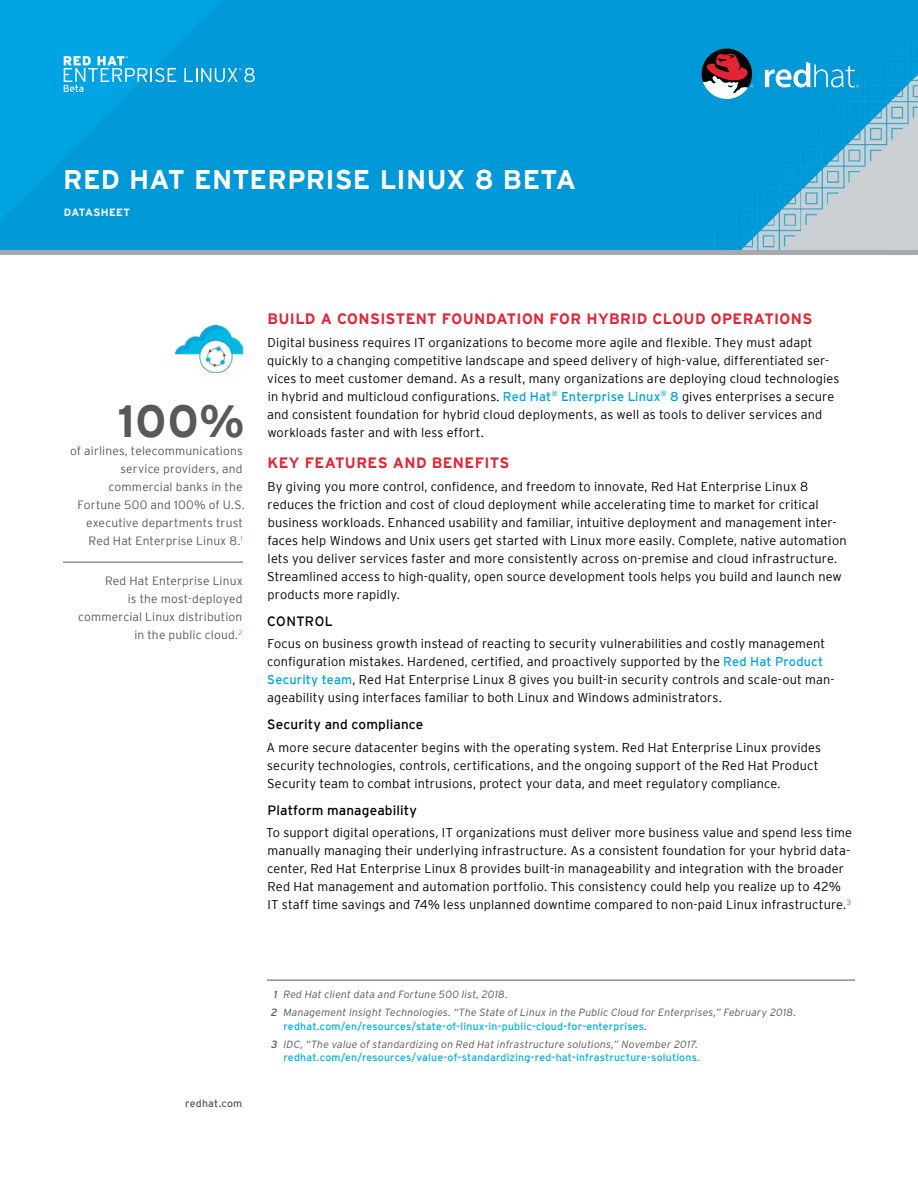
<style>
.page{position:relative;width:918px;height:1188px;background:#fff}
.page>*{position:absolute;margin:0;border:0;box-sizing:border-box;transform-origin:0 0}
.t1{font:700 45px "Interstate";color:#58595b}
.t2{font:700 27px "Interstate";letter-spacing:.01em;color:#fff}
.t3{font:700 15px "Interstate";letter-spacing:.025em;color:#e22434}
.t4{font:13.5px "Interstate";letter-spacing:.015em;color:#000}
.t5{font:300 12.75px/18px "Interstate";letter-spacing:.01em;color:#000}
.t6{font:300 12px/18px "Interstate";letter-spacing:.015em;color:#58595b;text-align:right}
.t7{font:italic 300 10.5px/18px "Interstate";letter-spacing:.015em;color:#58595b}
.t8{font:10.5px "Interstate";letter-spacing:.02em;color:#00b1e8}
.t9{font:10.5px "Interstate";letter-spacing:.02em;color:#58595b}
.t10{font:700 10.5px "Interstate";letter-spacing:.035em;color:#fff}
.s1{font-weight:400;color:#00a4e3}
.s2{font-weight:400}
.s3{font-weight:400;font-style:normal;color:#00b1e8}
.s4{font-weight:300;font-style:italic;color:#58595b}
</style>
<div class="page">
<img style="left:0;top:0;width:918px;height:250px">
<hr style="left:63px;top:562px;width:180px;height:1px;background:#58595b">
<hr style="left:267px;top:980px;width:588px;height:1px;background:#58595b">
<img style="left:176px;top:325px;width:67px;height:47px">
<svg style="left:765px;top:62px;width:94px;height:25px"></svg>
<svg style="left:702px;top:49px;width:51px;height:50px"></svg>
<svg style="left:184px;top:68px;width:71px;height:14px"></svg>
<svg style="left:64px;top:56px;width:112px;height:36px;background:#34b3e6"></svg>
<div style="left:0;top:250px;width:918px;height:5px;background:#a7a9ac"></div>
<h2 class="t2" style="left:63px;top:164px;width:514px">RED HAT ENTERPRISE LINUX 8 BETA</h2>
<p class="t10" style="left:64px;top:206px;width:68px">DATASHEET</p>
<h1 class="t1" style="left:117px;top:396px;width:129px">100%</h1>
<p class="t6" style="left:78px;top:459px;width:169px">service providers, and commercial banks in the<br>Fortune 500 and 100% of U.S. executive departments trust<br>Red Hat Enterprise Linux 8.<sup>1</sup></p>
<p class="t6" style="left:78px;top:572px;width:166px">Red Hat Enterprise Linux<br>is the most-deployed commercial Linux distribution in the public cloud.<sup>2</sup></p>
<p class="t6" style="left:70px;top:441px;width:174px">of airlines, telecommunications</p>
<p class="t3" style="left:267px;top:310px;width:546px">BUILD A CONSISTENT FOUNDATION FOR HYBRID CLOUD OPERATIONS</p>
<p class="t5" style="left:267px;top:333px;width:574px">Digital business requires IT organizations to become more agile and flexible. They must adapt quickly to a changing competitive landscape and speed delivery of high-value, differentiated ser&shy;vices to meet customer demand. As a result, many organizations are deploying cloud technologies in hybrid and multicloud configurations. <span class="s1">Red Hat</span><sup>®</sup> <span class="s1">Enterprise Linux</span><sup>®</sup> <span class="s1">8</span> gives enterprises a secure and consistent foundation for hybrid cloud deployments, as well as tools to deliver services and workloads faster and with less effort.</p>
<p class="t3" style="left:267px;top:454px;width:243px">KEY FEATURES AND BENEFITS</p>
<p class="t5" style="left:267px;top:477px;width:581px">By giving you more control, confidence, and freedom to innovate, Red Hat Enterprise Linux 8 reduces the friction and cost of cloud deployment while accelerating time to market for critical business workloads. Enhanced usability and familiar, intuitive deployment and management inter&shy;faces help Windows and Unix users get started with Linux more easily. Complete, native automation lets you deliver services faster and more consistently across on-premise and cloud infrastructure.<br>Streamlined access to high-quality, open source development tools helps you build and launch new products more rapidly.</p>
<p class="t4" style="left:267px;top:613px;width:67px">CONTROL</p>
<p class="t5" style="left:267px;top:634px;width:569px">Focus on business growth instead of reacting to security vulnerabilities and costly management configuration mistakes. Hardened, certified, and proactively supported by the <span class="s1">Red Hat Product Security team</span>, Red Hat Enterprise Linux 8 gives you built-in security controls and scale-out man&shy;ageability using interfaces familiar to both Linux and Windows administrators.</p>
<p class="t4" style="left:267px;top:717px;width:158px">Security and compliance</p>
<p class="t5" style="left:267px;top:738px;width:556px">A more secure datacenter begins with the operating system. Red Hat Enterprise Linux provides security technologies, controls, certifications, and the ongoing support of the Red Hat Product<br>Security team to combat intrusions, protect your data, and meet regulatory compliance.</p>
<p class="t4" style="left:268px;top:802px;width:151px">Platform manageability</p>
<p class="t5" style="left:266px;top:823px;width:587px">To support digital operations, IT organizations must deliver more business value and spend less time manually managing their underlying infrastructure. As a consistent foundation for your hybrid data&shy;center, Red Hat Enterprise Linux 8 provides built-in manageability and integration with the broader Red Hat management and automation portfolio. This consistency could help you realize up to 42% IT staff time savings and 74% less unplanned downtime compared to non-paid Linux infrastructure.<sup>3</sup></p>
<p class="t9" style="left:185px;top:1097px;width:59px">redhat.com</p>
<p class="t7" style="left:271px;top:986px;width:527px"><span class="s2">1</span> Red Hat client data and Fortune 500 list, 2018.<br><span class="s2">2</span> Management Insight Technologies. “The State of Linux in the Public Cloud for Enterprises,” February 2018.</p>
<p class="t7" style="left:271px;top:1017px;width:429px;text-indent:12px"><span class="s3">redhat.com/en/resources/state-of-linux-in-public-cloud-for-enterprises</span>.<br><span class="s2">3</span> IDC, “The value of standardizing on Red Hat infrastructure solutions,” November 2017.</p>
<p class="t8" style="left:283px;top:1052px;width:418px">redhat.com/en/resources/value-of-standardizing-red-hat-infrastructure-solutions<span class="s4">.</span></p>
</div>
